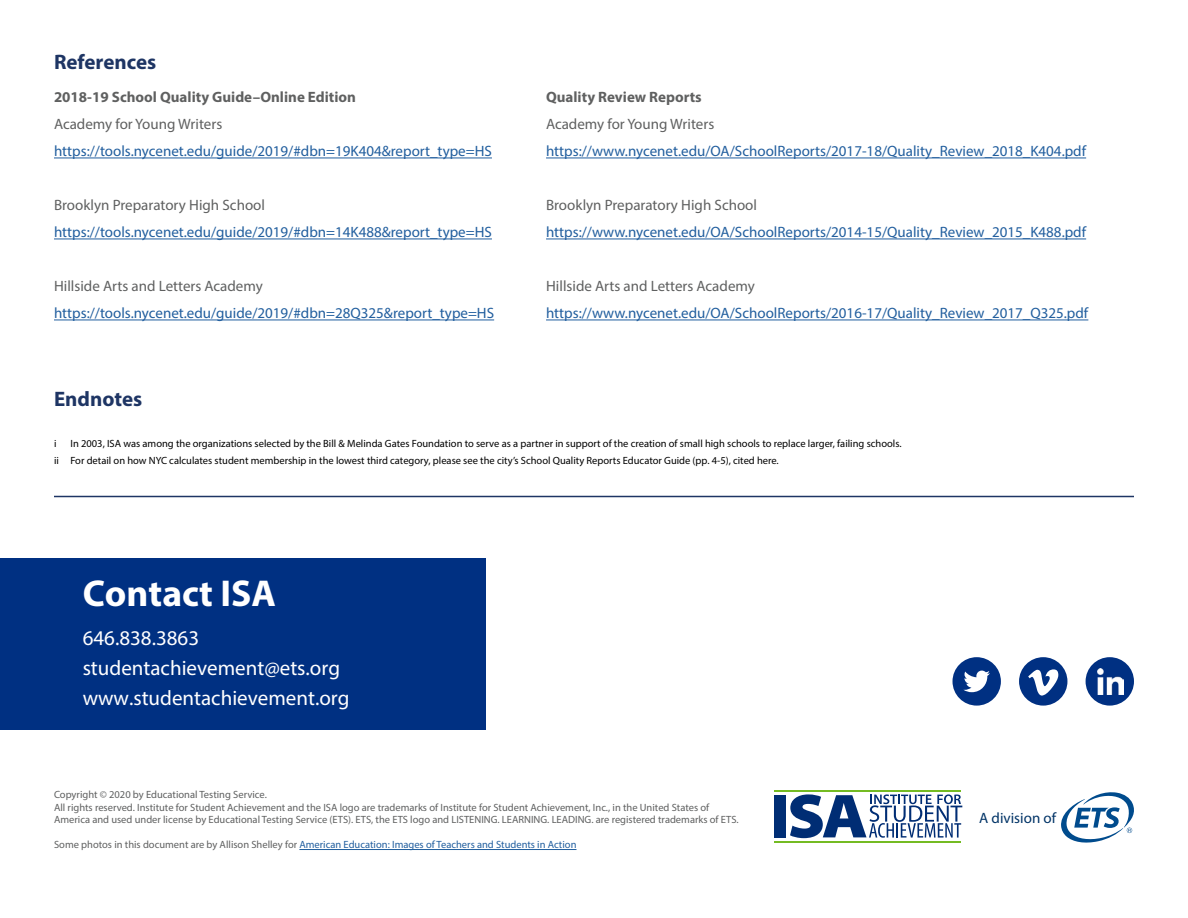
<style>
.page{position:relative;width:1188px;height:918px;background:#fff}
.page>*{position:absolute;margin:0;border:0;box-sizing:border-box;transform-origin:0 0}
.t1{font:700 37.5px "Myriad Pro";color:#fff}
.t2{font:21px/30px "Myriad Pro";color:#fff}
.t3{font:700 21px "Myriad Pro";color:#1e3564}
.t4{font:15px "Myriad Pro";color:#215e9e}
.t5{font:15px "Myriad Pro";color:#5f6060}
.t6{font:700 15px "Myriad Pro";color:#5f6060}
.t7{font:15px "Myriad Pro";color:#036}
.t8{font:10.5px/12.6px "Myriad Pro";color:#5f6060}
.t9{font:10.5px/17.1px "Myriad Pro";color:#000}
.t10{font:10.5px "Myriad Pro";color:#215e9e}
.s1{color:#5f6060}
</style>
<div class="page">
<div style="left:0;top:558px;width:486px;height:171px;background:#003082"></div>
<div style="left:953px;top:657px;width:48px;height:49px;background:#003082;border-radius:50%"></div>
<svg style="left:963px;top:671px;width:27px;height:21px"></svg>
<div style="left:1019px;top:657px;width:48px;height:49px;background:#003082;border-radius:50%"></div>
<svg style="left:1028px;top:669px;width:30px;height:27px"></svg>
<div style="left:1086px;top:657px;width:48px;height:49px;background:#003082;border-radius:50%"></div>
<img style="left:1098px;top:668px;width:26px;height:26px">
<hr style="left:299px;top:849px;width:278px;height:1px;background:#215e9e">
<svg style="left:1061px;top:792px;width:73px;height:51px"></svg>
<div style="left:774px;top:795px;width:12px;height:42px;background:#002d74"></div>
<svg style="left:790px;top:794px;width:172px;height:44px"></svg>
<hr style="left:774px;top:841px;width:186px;height:2px;background:#74bb23">
<hr style="left:774px;top:790px;width:186px;height:2px;background:#74bb23">
<hr style="left:54px;top:496px;width:1080px;height:1px;background:#1e3564">
<hr style="left:54px;top:158px;width:438px;height:1px;background:#215e9e">
<hr style="left:54px;top:239px;width:438px;height:1px;background:#215e9e">
<hr style="left:54px;top:320px;width:440px;height:1px;background:#215e9e">
<hr style="left:546px;top:158px;width:540px;height:1px;background:#215e9e">
<hr style="left:546px;top:239px;width:540px;height:1px;background:#215e9e">
<hr style="left:546px;top:320px;width:542px;height:1px;background:#215e9e">
<h2 class="t3" style="left:54px;top:48px;width:104px">References</h2>
<p class="t6" style="left:54px;top:88px;width:304px">2018-19 School Quality Guide–Online Edition</p>
<p class="t5" style="left:54px;top:115px;width:170px">Academy for Young Writers</p>
<p class="t4" style="left:54px;top:142px;width:439px">https://tools.nycenet.edu/guide/2019/#dbn=19K404&amp;report_type=HS</p>
<p class="t5" style="left:54px;top:196px;width:213px">Brooklyn Preparatory High School</p>
<p class="t4" style="left:54px;top:223px;width:439px">https://tools.nycenet.edu/guide/2019/#dbn=14K488&amp;report_type=HS</p>
<p class="t5" style="left:54px;top:277px;width:210px">Hillside Arts and Letters Academy</p>
<p class="t4" style="left:54px;top:304px;width:442px">https://tools.nycenet.edu/guide/2019/#dbn=28Q325&amp;report_type=HS</p>
<p class="t6" style="left:546px;top:88px;width:157px">Quality Review Reports</p>
<p class="t5" style="left:546px;top:115px;width:170px">Academy for Young Writers</p>
<p class="t4" style="left:546px;top:142px;width:542px">https://www.nycenet.edu/OA/SchoolReports/2017-18/Quality_Review_2018_K404.pdf</p>
<p class="t5" style="left:546px;top:196px;width:213px">Brooklyn Preparatory High School</p>
<p class="t4" style="left:546px;top:223px;width:542px">https://www.nycenet.edu/OA/SchoolReports/2014-15/Quality_Review_2015_K488.pdf</p>
<p class="t5" style="left:546px;top:277px;width:210px">Hillside Arts and Letters Academy</p>
<p class="t4" style="left:546px;top:304px;width:544px">https://www.nycenet.edu/OA/SchoolReports/2016-17/Quality_Review_2017_Q325.pdf</p>
<h2 class="t3" style="left:54px;top:385px;width:90px">Endnotes</h2>
<p class="t9" style="left:54px;top:435px;width:4px">i</p>
<p class="t9" style="left:54px;top:435px;width:849px;text-indent:16px">In 2003, ISA was among the organizations selected by the Bill &amp; Melinda Gates Foundation to serve as a partner in support of the creation of small high schools to replace larger, failing schools. ii For detail on how NYC calculates student membership in the lowest third category, please see the city’s School Quality Reports Educator Guide (pp. 4-5), cited here.</p>
<h1 class="t1" style="left:83px;top:569px;width:195px">Contact ISA</h1>
<h2 class="t2" style="left:83px;top:623px;width:268px">646.838.3863 studentachievement@ets.org www.studentachievement.org</h2>
<p class="t8" style="left:54px;top:788px;width:686px">Copyright © 2020 by Educational Testing Service.<br>All rights reserved. Institute for Student Achievement and the ISA logo are trademarks of Institute for Student Achievement, Inc., in the United States of<br>America and used under license by Educational Testing Service (ETS). ETS, the ETS logo and LISTENING. LEARNING. LEADING. are registered trademarks of ETS.</p>
<p class="t10" style="left:54px;top:838px;width:524px"><span class="s1">Some photos in this document are by Allison Shelley for</span> American Education: Images of Teachers and Students in Action</p>
<p class="t7" style="left:979px;top:809px;width:78px">A division of</p>
</div>
